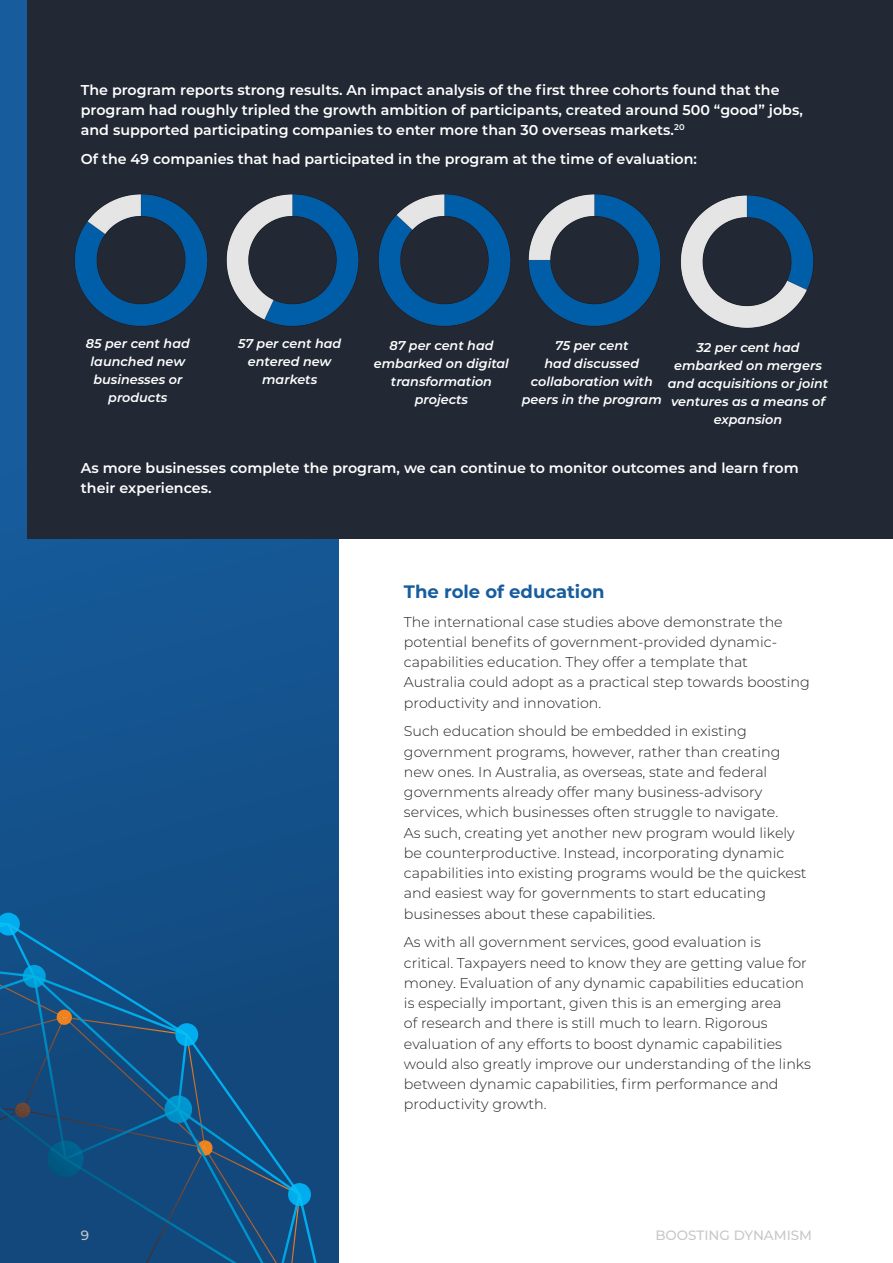
<style>
.page{position:relative;width:893px;height:1263px;background:#fff}
.page>*{position:absolute;margin:0;border:0;box-sizing:border-box;transform-origin:0 0}
.Heading_2{font:700 18px "Montserrat";color:#175d9e}
.t1{font:300 14.25px/20.2px "Montserrat";color:#231f20}
.t2{font:600 14.25px/20.2px "Montserrat";color:#fff}
.t3{font:500 13.5px "Montserrat";color:#c7c8ca}
.List_Paragraph{font:italic 600 12.75px/18px "Montserrat";color:#fff;text-align:center}
</style>
<div class="page">
<div style="left:0;top:0;width:339px;height:1263px;background:linear-gradient(to bottom,#1862a7,#114678)"></div>
<div style="left:28px;top:0;width:865px;height:539px;background:#222834"></div>
<img style="left:75px;top:194px;width:126px;height:132px">
<img style="left:201px;top:194px;width:151px;height:132px">
<img style="left:352px;top:194px;width:151px;height:132px">
<img style="left:503px;top:194px;width:152px;height:132px">
<img style="left:655px;top:195px;width:159px;height:133px">
<div style="left:0;top:922px;width:317px;height:341px;background:#12487b"></div>
<div style="left:0;top:913px;width:313px;height:294px;background:#124c82"></div>
<svg style="left:0;top:922px;width:303px;height:284px;background:#134f82"></svg>
<p class="t2" style="left:81px;top:79px;width:723px">The program reports strong results. An impact analysis of the first three cohorts found that the program had roughly tripled the growth ambition of participants, created around 500 “good” jobs, and supported participating companies to enter more than 30 overseas markets.<sup>20</sup></p>
<p class="t2" style="left:81px;top:148px;width:618px">Of the 49 companies that had participated in the program at the time of evaluation:</p>
<p class="List_Paragraph" style="left:86px;top:334px;width:105px">85 per cent had launched new businesses or products</p>
<p class="List_Paragraph" style="left:238px;top:334px;width:105px">57 per cent had entered new markets</p>
<p class="List_Paragraph" style="left:374px;top:336px;width:137px">87 per cent had embarked on digital transformation projects</p>
<p class="List_Paragraph" style="left:522px;top:336px;width:141px">75 per cent<br>had discussed collaboration with peers in the program</p>
<p class="List_Paragraph" style="left:668px;top:338px;width:162px">32 per cent had embarked on mergers and acquisitions or joint ventures as a means of expansion</p>
<p class="t2" style="left:81px;top:457px;width:719px">As more businesses complete the program, we can continue to monitor outcomes and learn from their experiences.</p>
<p class="Heading_2" style="left:404px;top:578px;width:202px">The role of education</p>
<p class="t1" style="left:404px;top:611px;width:407px">The international case studies above demonstrate the potential benefits of government-provided dynamic&shy;capabilities education. They offer a template that Australia could adopt as a practical step towards boosting productivity and innovation.</p>
<p class="t1" style="left:404px;top:721px;width:404px">Such education should be embedded in existing government programs, however, rather than creating new ones. In Australia, as overseas, state and federal governments already offer many business-advisory services, which businesses often struggle to navigate.<br>As such, creating yet another new program would likely be counterproductive. Instead, incorporating dynamic capabilities into existing programs would be the quickest and easiest way for governments to start educating businesses about these capabilities.</p>
<p class="t1" style="left:404px;top:932px;width:408px">As with all government services, good evaluation is critical. Taxpayers need to know they are getting value for money. Evaluation of any dynamic capabilities education is especially important, given this is an emerging area<br>of research and there is still much to learn. Rigorous evaluation of any efforts to boost dynamic capabilities would also greatly improve our understanding of the links between dynamic capabilities, firm performance and productivity growth.</p>
<p class="t3" style="left:81px;top:1225px;width:10px">9</p>
<p class="t3" style="left:655px;top:1225px;width:158px">BOOSTIN G DYNAMIS M</p>
</div>
